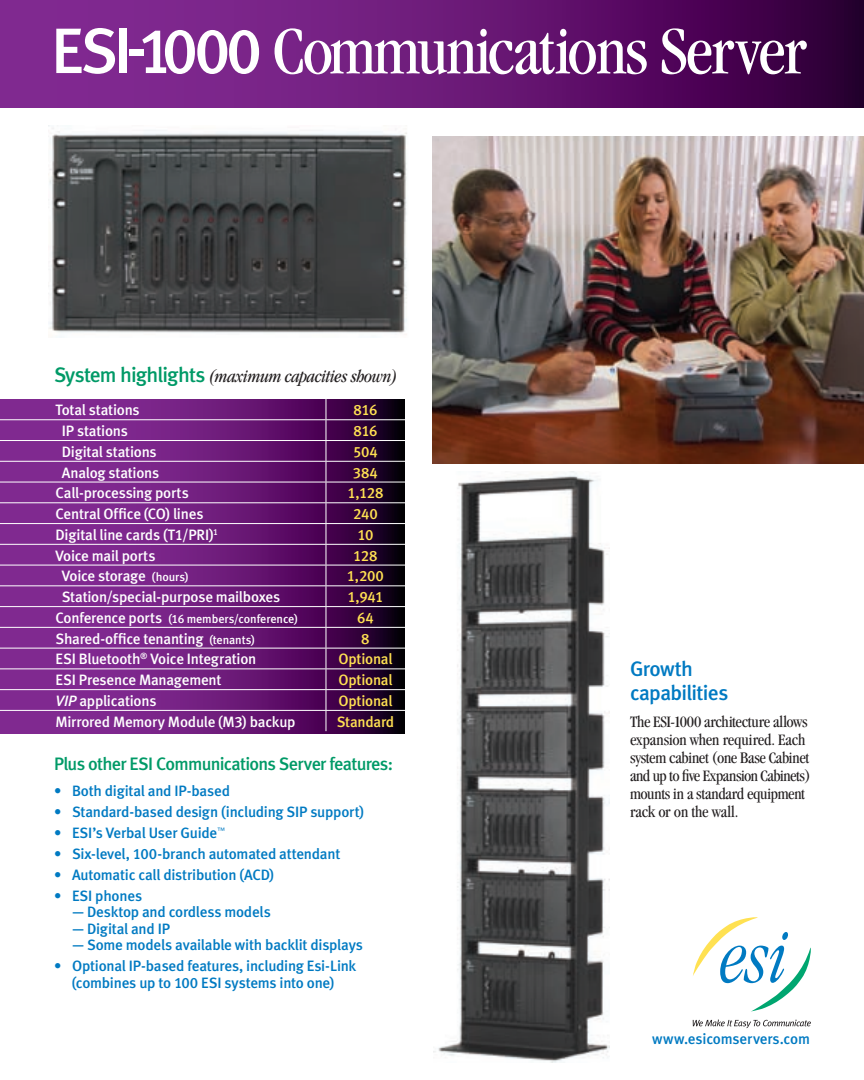
<style>
.page{position:relative;width:864px;height:1080px;background:#fff}
.page>*{position:absolute;margin:0;border:0;box-sizing:border-box;transform-origin:0 0}
.t1{font:21px/24px "Meta Medium LF";letter-spacing:-.03em;color:#007ac2}
.t2{font:18px "Meta Medium LF";letter-spacing:-.04em;color:#009a67}
.t3{font:italic condensed 18px "Garamond";letter-spacing:-.02em;color:#231f20}
.t4{font:condensed 16.5px/18px "Garamond";letter-spacing:-.015em;color:#231f20}
.t5{font:15px/16.5px "Meta Medium LF";letter-spacing:-.015em;color:#007ac2;text-align:center}
.t6{font:15px "Meta Medium LF";letter-spacing:-.015em;color:#fff}
.t7{font:15px "Meta Medium LF";letter-spacing:-.015em;color:#ffe152}
.t8{font:12px "Meta Medium LF";letter-spacing:-.005em;color:#fff}
.s1{font-family:"Meta Medium LF";font-style:normal;font-stretch:normal;font-size:21px;color:#009a67}
.s2{font-size:12px}
.s3{font-size:15px}
.s4{font-style:italic}
</style>
<div class="page">
<img style="left:433px;top:471px;width:177px;height:592px">
<img style="left:432px;top:136px;width:432px;height:328px">
<svg style="left:0;top:0;width:864px;height:108px;background:#641771"></svg>
<svg style="left:275px;top:28px;width:372px;height:46px"></svg>
<svg style="left:662px;top:28px;width:145px;height:46px"></svg>
<svg style="left:56px;top:28px;width:59px;height:46px"></svg>
<div style="left:119px;top:29px;width:7px;height:44px;background:#fff"></div>
<div style="left:129px;top:49px;width:14px;height:7px;background:#fff"></div>
<svg style="left:142px;top:30px;width:117px;height:44px"></svg>
<img style="left:48px;top:128px;width:359px;height:207px">
<svg style="left:693px;top:917px;width:118px;height:95px"></svg>
<svg style="left:693px;top:1019px;width:118px;height:9px"></svg>
<svg style="left:0;top:399px;width:405px;height:335px;background:#651b72"></svg>
<hr style="left:0;top:419px;width:326px;height:1px;background:#fff">
<hr style="left:326px;top:419px;width:79px;height:1px;background:#fff">
<hr style="left:0;top:440px;width:326px;height:1px;background:#fff">
<hr style="left:326px;top:440px;width:79px;height:1px;background:#fff">
<hr style="left:0;top:461px;width:326px;height:1px;background:#fff">
<hr style="left:326px;top:461px;width:79px;height:1px;background:#fff">
<hr style="left:0;top:482px;width:326px;height:1px;background:#fff">
<hr style="left:326px;top:482px;width:79px;height:1px;background:#fff">
<hr style="left:0;top:502px;width:326px;height:1px;background:#fff">
<hr style="left:326px;top:502px;width:79px;height:1px;background:#fff">
<hr style="left:0;top:523px;width:326px;height:1px;background:#fff">
<hr style="left:326px;top:523px;width:79px;height:1px;background:#fff">
<hr style="left:0;top:544px;width:326px;height:1px;background:#fff">
<hr style="left:326px;top:544px;width:79px;height:1px;background:#fff">
<hr style="left:0;top:565px;width:326px;height:1px;background:#fff">
<hr style="left:326px;top:565px;width:79px;height:1px;background:#fff">
<hr style="left:0;top:585px;width:326px;height:1px;background:#fff">
<hr style="left:326px;top:585px;width:79px;height:1px;background:#fff">
<hr style="left:0;top:606px;width:326px;height:1px;background:#fff">
<hr style="left:326px;top:606px;width:79px;height:1px;background:#fff">
<hr style="left:0;top:627px;width:326px;height:1px;background:#fff">
<hr style="left:326px;top:627px;width:79px;height:1px;background:#fff">
<hr style="left:0;top:648px;width:326px;height:1px;background:#fff">
<hr style="left:326px;top:648px;width:79px;height:1px;background:#fff">
<hr style="left:0;top:669px;width:326px;height:1px;background:#fff">
<hr style="left:326px;top:669px;width:79px;height:1px;background:#fff">
<hr style="left:0;top:689px;width:326px;height:1px;background:#fff">
<hr style="left:326px;top:689px;width:79px;height:1px;background:#fff">
<hr style="left:0;top:710px;width:326px;height:1px;background:#fff">
<hr style="left:326px;top:710px;width:79px;height:1px;background:#fff">
<svg style="left:326px;top:399px;width:1px;height:332px"></svg>
<p class="t3" style="left:54px;top:367px;width:345px"><span class="s1">System highlights</span> (maximum capacities shown)</p>
<p class="t6" style="left:56px;top:401px;width:86px">Total stations</p>
<p class="t7" style="left:354px;top:401px;width:25px">816</p>
<p class="t6" style="left:62px;top:422px;width:68px">IP stations</p>
<p class="t7" style="left:354px;top:422px;width:25px">816</p>
<p class="t6" style="left:62px;top:443px;width:96px">Digital stations</p>
<p class="t7" style="left:353px;top:443px;width:26px">504</p>
<p class="t6" style="left:62px;top:464px;width:99px">Analog stations</p>
<p class="t7" style="left:353px;top:464px;width:27px">384</p>
<p class="t6" style="left:56px;top:484px;width:135px">Call-processing ports</p>
<p class="t7" style="left:348px;top:484px;width:37px">1,128</p>
<p class="t6" style="left:56px;top:505px;width:149px">Central Office (CO) lines</p>
<p class="t7" style="left:353px;top:505px;width:26px">240</p>
<p class="t6" style="left:56px;top:526px;width:164px">Digital line cards (T1/PRI)<sup>1</sup></p>
<p class="t7" style="left:358px;top:526px;width:17px">10</p>
<p class="t6" style="left:56px;top:547px;width:101px">Voice mail ports</p>
<p class="t7" style="left:353px;top:547px;width:26px">128</p>
<p class="t6" style="left:62px;top:567px;width:128px">Voice storage <span class="s2">(hours)</span></p>
<p class="t7" style="left:347px;top:567px;width:39px">1,200</p>
<p class="t6" style="left:62px;top:588px;width:220px">Station/special-purpose mailboxes</p>
<p class="t7" style="left:347px;top:588px;width:38px">1,941</p>
<p class="t8" style="left:55px;top:612px;width:244px"><span class="s3">Conference ports</span> (16 members/conference)</p>
<p class="t7" style="left:357px;top:609px;width:18px">64</p>
<p class="t6" style="left:55px;top:630px;width:201px">Shared-office tenanting <span class="s2">(tenants)</span></p>
<p class="t7" style="left:361px;top:630px;width:10px">8</p>
<p class="t6" style="left:56px;top:650px;width:202px">ESI Bluetooth<sup>®</sup> Voice Integration</p>
<p class="t7" style="left:338px;top:650px;width:55px">Optional</p>
<p class="t6" style="left:55px;top:671px;width:168px">ESI Presence Management</p>
<p class="t7" style="left:338px;top:671px;width:55px">Optional</p>
<p class="t6" style="left:55px;top:692px;width:102px"><span class="s4">VIP</span> applications</p>
<p class="t7" style="left:338px;top:692px;width:55px">Optional</p>
<p class="t6" style="left:55px;top:713px;width:242px">Mirrored Memory Module (M3) backup</p>
<p class="t7" style="left:337px;top:713px;width:59px">Standard</p>
<p class="t2" style="left:54px;top:753px;width:340px">Plus other ESI Communications Server features:</p>
<p class="t5" style="left:54px;top:782px;width:178px">• Both digital and IP-based</p>
<p class="t5" style="left:54px;top:803px;width:312px">• Standard-based design (including SIP support)</p>
<p class="t5" style="left:54px;top:824px;width:173px">• ESI’s Verbal User Guide<sup>™</sup></p>
<p class="t5" style="left:54px;top:845px;width:288px">• Six-level, 100-branch automated attendant</p>
<p class="t5" style="left:54px;top:866px;width:222px">• Automatic call distribution (ACD)</p>
<p class="t5" style="left:54px;top:887px;width:90px">• ESI phones</p>
<p class="t5" style="left:72px;top:904px;width:200px">— Desktop and cordless models</p>
<p class="t5" style="left:72px;top:920px;width:100px">— Digital and IP</p>
<p class="t5" style="left:72px;top:937px;width:292px">— Some models available with backlit displays</p>
<p class="t5" style="left:54px;top:958px;width:304px">• Optional IP-based features, including Esi-Link (combines up to 100 ESI systems into one)</p>
<h1 class="t1" style="left:630px;top:657px;width:100px">Growth capabilities</h1>
<p class="t4" style="left:630px;top:713px;width:182px">The ESI-1000 architecture allows expansion when required. Each system cabinet (one Base Cabinet and up to five Expansion Cabinets) mounts in a standard equipment rack or on the wall.</p>
<p class="t5" style="left:652px;top:1030px;width:159px">www.esicomservers.com</p>
</div>
